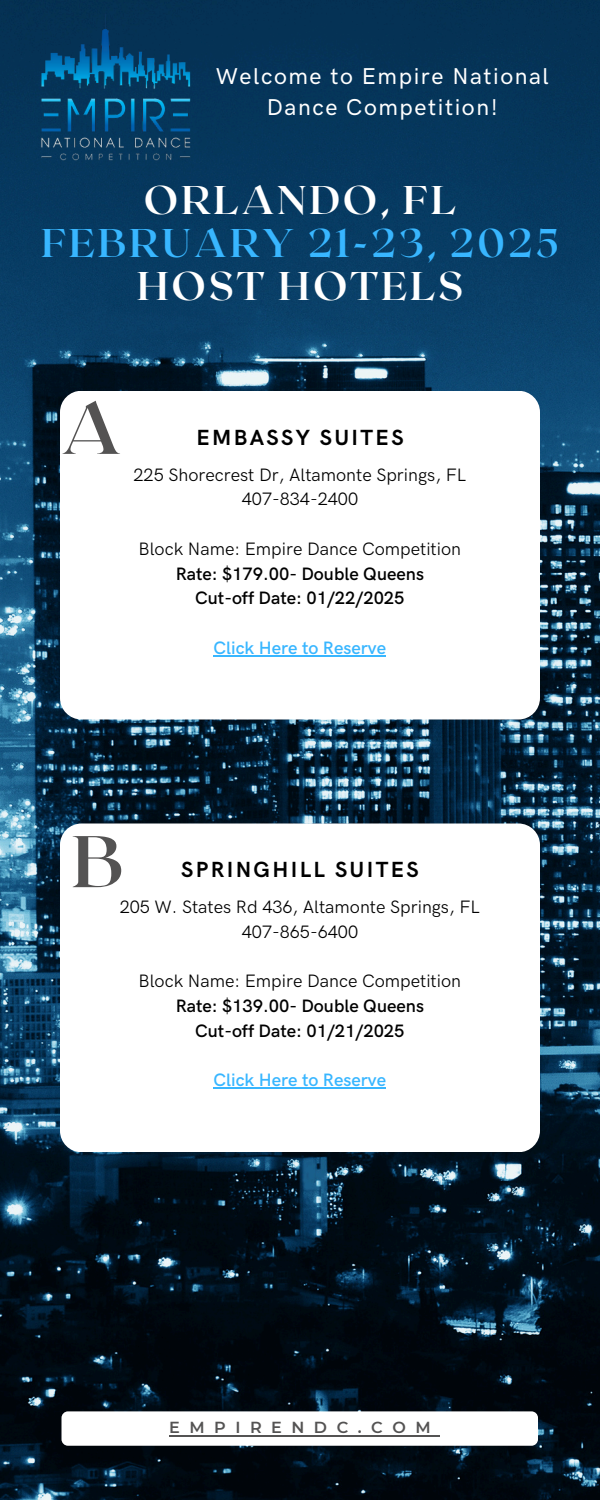
<style>
.page{position:relative;width:600px;height:1500px;background:#fff}
.page>*{position:absolute;margin:0;border:0;box-sizing:border-box;transform-origin:0 0}
.t1{font:700 73px "Roxborough CF";color:#545353}
.t2{font:700 40px/42.8px "Roxborough CF";letter-spacing:.07em;color:#fff;text-align:center}
.t3{font:500 23px/31.5px "HK Grotesk Pro";letter-spacing:.07em;color:#fff;text-align:center}
.t4{font:700 22px "HK Grotesk";letter-spacing:.11em;color:#000}
.t5{font:600 18px/24.8px "HK Grotesk Pro";color:#000;text-align:center}
.t6{font:18px/24.8px "HK Grotesk Pro";color:#000;text-align:center}
.t7{font:600 18px "HK Grotesk Pro";color:#38b6ff}
.t8{font:600 16px "Montserrat";letter-spacing:.595em;color:#545353}
.s1{color:#38b6ff}
.s2{font-weight:400}
</style>
<div class="page">
<img style="left:0;top:0;width:600px;height:1500px">
<div style="left:62px;top:1411px;width:476px;height:35px;background:#fff;border-radius:6px"></div>
<hr style="left:169px;top:1435px;width:271px;height:1px;background:#545353">
<div style="left:60px;top:391px;width:480px;height:328px;background:#fff;border-radius:21px"></div>
<div style="left:60px;top:824px;width:480px;height:328px;background:#fff;border-radius:21px"></div>
<img style="left:37px;top:9px;width:159px;height:158px">
<hr style="left:214px;top:655px;width:172px;height:2px;background:#38b6ff">
<hr style="left:214px;top:1088px;width:172px;height:1px;background:#38b6ff">
<h2 class="t3" style="left:216px;top:61px;width:335px">Welcome to Empire National<br>Dance Competition!</h2>
<p class="t2" style="left:41px;top:177px;width:519px">ORLANDO, FL<br><span class="s1">FEBRUARY 21-23, 2025<br></span>HOST HOTELS</p>
<h1 class="t1" style="left:61px;top:381px;width:62px">A</h1>
<h5 class="t4" style="left:196px;top:425px;width:209px">EMBASSY SUITES</h5>
<h5 class="t6" style="left:134px;top:463px;width:334px">225 Shorecrest Dr, Altamonte Springs, FL<br>407-834-2400</h5>
<h4 class="t5" style="left:139px;top:537px;width:324px"><span class="s2">Block Name: Empire Dance Competition<br></span>Rate: $179.00- Double Queens<br>Cut-off Date: 01/22/2025</h4>
<p class="t7" style="left:214px;top:638px;width:174px">Click Here to Reserve</p>
<h2 class="t1" style="left:72px;top:814px;width:54px">B</h2>
<h5 class="t4" style="left:181px;top:858px;width:239px">SPRINGHILL SUITES</h5>
<h5 class="t6" style="left:120px;top:895px;width:362px">205 W. States Rd 436, Altamonte Springs, FL<br>407-865-6400</h5>
<h4 class="t5" style="left:139px;top:969px;width:324px"><span class="s2">Block Name: Empire Dance Competition<br></span>Rate: $139.00- Double Queens<br>Cut-off Date: 01/21/2025</h4>
<p class="t7" style="left:214px;top:1070px;width:174px">Click Here to Reserve</p>
<p class="t8" style="left:169px;top:1418px;width:263px">EMPIRENDC.COM</p>
</div>
